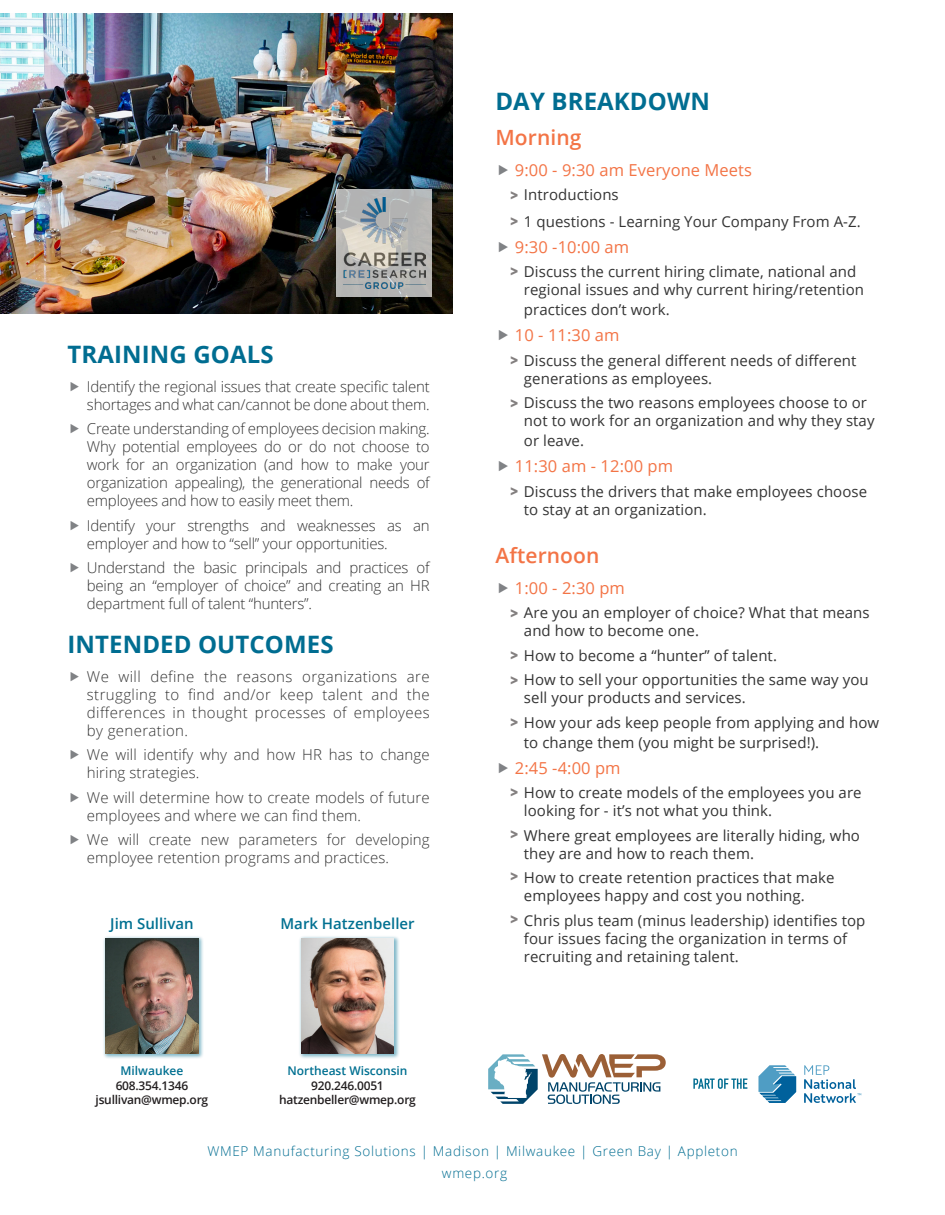
<style>
.page{position:relative;width:945px;height:1215px;background:#fff}
.page>*{position:absolute;margin:0;border:0;box-sizing:border-box;transform-origin:0 0}
.t1{font:700 24px "Open Sans";letter-spacing:.005em;color:#006d91}
.t2{font:600 21px "Open Sans";letter-spacing:.005em;color:#f37446}
.t3{font:16.5px "Open Sans";letter-spacing:.005em;color:#f37446}
.hanging-benefits{font:700 16.5px "DIN Pro";color:#837f7f}
.hanging-benefits-2{font:15px/18px "Open Sans";letter-spacing:.005em;color:#343434}
.t4{font:300 15px/18px "Open Sans";letter-spacing:-.015em;color:#343434;text-align:justify}
.t5{font:300 15px/18px "Open Sans";letter-spacing:.005em;color:#343434}
.t6{font:600 15px "Open Sans";color:#007091}
.caption_-_back_page{font:300 13.5px "Open Sans";letter-spacing:.05em;color:#006d91}
.t7{font:600 12px "Open Sans";letter-spacing:-.02em;color:#231f20}
.t8{font:600 12px "Open Sans";color:#007091}
.s1{font-family:"DIN Pro";font-weight:700;font-size:16.5px;color:#837f7f}
</style>
<div class="page">
<img style="left:0;top:14px;width:452px;height:300px">
<div style="left:337px;top:189px;width:95px;height:108px;background:#b4b5b4"></div>
<img style="left:343px;top:198px;width:82px;height:90px">
<div style="left:102px;top:935px;width:102px;height:124px;background:#007091;opacity:.5"></div>
<img style="left:106px;top:939px;width:92px;height:114px">
<div style="left:298px;top:935px;width:102px;height:124px;background:#007091;opacity:.5"></div>
<img style="left:301px;top:939px;width:93px;height:114px">
<svg style="left:488px;top:1054px;width:178px;height:50px"></svg>
<svg style="left:693px;top:1078px;width:54px;height:11px"></svg>
<svg style="left:758px;top:1065px;width:38px;height:38px"></svg>
<svg style="left:804px;top:1065px;width:57px;height:38px"></svg>
<p class="t1" style="left:495px;top:84px;width:216px">DAY BREAKDOWN</p>
<p class="t2" style="left:495px;top:123px;width:88px">Morning</p>
<p class="t3" style="left:515px;top:159px;width:239px">9:00 - 9:30 am Everyone Meets</p>
<p class="hanging-benefits-2" style="left:510px;top:185px;width:110px"><span class="s1">&gt;</span> Introductions</p>
<p class="t1" style="left:68px;top:338px;width:208px">TRAINING GOALS</p>
<p class="t4" style="left:87px;top:377px;width:344px">Identify the regional issues that create specific talent shortages and what can/cannot be done about them.</p>
<p class="t4" style="left:87px;top:420px;width:344px">Create understanding of employees decision making.<br>Why potential employees do or do not choose to work for an organization (and how to make your organization appealing), the generational needs of employees and how to easily meet them.</p>
<p class="t4" style="left:87px;top:516px;width:344px">Identify your strengths and weaknesses as an employer and how to “sell” your opportunities.</p>
<p class="t4" style="left:87px;top:559px;width:344px">Understand the basic principals and practices of being an “employer of choice” and creating an HR department full of talent “hunters”.</p>
<p class="t1" style="left:68px;top:627px;width:268px">INTENDED OUTCOMES</p>
<p class="t4" style="left:87px;top:667px;width:344px">We will define the reasons organizations are struggling to find and/or keep talent and the differences in thought processes of employees by generation.</p>
<p class="t5" style="left:87px;top:745px;width:344px">We will identify why and how HR has to change hiring strategies.</p>
<p class="t5" style="left:87px;top:788px;width:344px">We will determine how to create models of future employees and where we can find them.</p>
<p class="t5" style="left:87px;top:830px;width:344px">We will create new parameters for developing employee retention programs and practices.</p>
<p class="t6" style="left:110px;top:914px;width:85px">Jim Sullivan</p>
<p class="t8" style="left:121px;top:1063px;width:64px">Milwaukee</p>
<p class="t7" style="left:116px;top:1077px;width:74px">608.354.1346</p>
<p class="t7" style="left:96px;top:1092px;width:114px">jsullivan@wmep.org</p>
<p class="t6" style="left:280px;top:914px;width:136px">Mark Hatzenbeller</p>
<p class="t8" style="left:288px;top:1063px;width:122px">Northeast Wisconsin</p>
<p class="t7" style="left:311px;top:1077px;width:74px">920.246.0051</p>
<p class="t7" style="left:279px;top:1092px;width:138px">hatzenbeller@wmep.org</p>
<p class="hanging-benefits-2" style="left:510px;top:212px;width:352px"><span class="s1">&gt;</span> 1 questions - Learning Your Company From A-Z.</p>
<p class="t3" style="left:515px;top:236px;width:116px">9:30 -10:00 am</p>
<p class="hanging-benefits-2" style="left:524px;top:280px;width:342px;line-height:19.8px">regional issues and why current hiring/retention practices don’t work.</p>
<p class="t3" style="left:515px;top:324px;width:106px">10 - 11:30 am</p>
<p class="hanging-benefits-2" style="left:524px;top:369px;width:190px">generations as employees.</p>
<p class="hanging-benefits-2" style="left:524px;top:411px;width:352px;line-height:19.8px">not to work for an organization and why they stay or leave.</p>
<p class="t3" style="left:515px;top:455px;width:160px">11:30 am - 12:00 pm</p>
<p class="hanging-benefits-2" style="left:524px;top:500px;width:184px">to stay at an organization.</p>
<p class="t2" style="left:495px;top:541px;width:106px">Afternoon</p>
<p class="t3" style="left:515px;top:577px;width:112px">1:00 - 2:30 pm</p>
<p class="hanging-benefits-2" style="left:524px;top:621px;width:177px">and how to become one.</p>
<p class="hanging-benefits-2" style="left:510px;top:262px;width:348px"><span class="s1">&gt;</span> Discuss the current hiring climate, national and</p>
<p class="hanging-benefits-2" style="left:510px;top:351px;width:348px"><span class="s1">&gt;</span> Discuss the general different needs of different</p>
<p class="hanging-benefits-2" style="left:510px;top:394px;width:359px"><span class="s1">&gt;</span> Discuss the two reasons employees choose to or</p>
<p class="hanging-benefits-2" style="left:510px;top:482px;width:359px"><span class="s1">&gt;</span> Discuss the drivers that make employees choose</p>
<p class="hanging-benefits-2" style="left:510px;top:603px;width:361px"><span class="s1">&gt;</span> Are you an employer of choice? What that means</p>
<p class="hanging-benefits-2" style="left:510px;top:646px;width:269px"><span class="s1">&gt;</span> How to become a “hunter” of talent.</p>
<p class="hanging-benefits-2" style="left:510px;top:670px;width:360px"><span class="s1">&gt;</span> How to sell your opportunities the same way you</p>
<p class="hanging-benefits-2" style="left:510px;top:713px;width:371px"><span class="s1">&gt;</span> How your ads keep people from applying and how</p>
<p class="hanging-benefits-2" style="left:524px;top:688px;width:223px">sell your products and services.</p>
<p class="hanging-benefits-2" style="left:524px;top:733px;width:297px">to change them (you might be surprised!).</p>
<p class="t3" style="left:515px;top:757px;width:107px">2:45 -4:00 pm</p>
<p class="hanging-benefits-2" style="left:524px;top:801px;width:250px">looking for - it’s not what you think.</p>
<p class="hanging-benefits-2" style="left:524px;top:826px;width:338px">Where great employees are literally hiding, who they are and how to reach them.</p>
<p class="hanging-benefits-2" style="left:524px;top:868px;width:312px">How to create retention practices that make employees happy and cost you nothing.</p>
<p class="hanging-benefits-2" style="left:524px;top:911px;width:343px">Chris plus team (minus leadership) identifies top four issues facing the organization in terms of recruiting and retaining talent.</p>
<p class="hanging-benefits-2" style="left:510px;top:783px;width:353px"><span class="s1">&gt;</span> How to create models of the employees you are</p>
<p class="hanging-benefits" style="left:510px;top:819px;width:10px">&gt;</p>
<p class="hanging-benefits" style="left:510px;top:861px;width:10px">&gt;</p>
<p class="hanging-benefits" style="left:510px;top:904px;width:10px">&gt;</p>
<p class="caption_-_back_page" style="left:207px;top:1142px;width:532px">WMEP Manufacturing Solutions | Madison | Milwaukee | Green Bay | Appleton</p>
<p class="caption_-_back_page" style="left:442px;top:1163px;width:67px">wmep.org</p>
</div>
